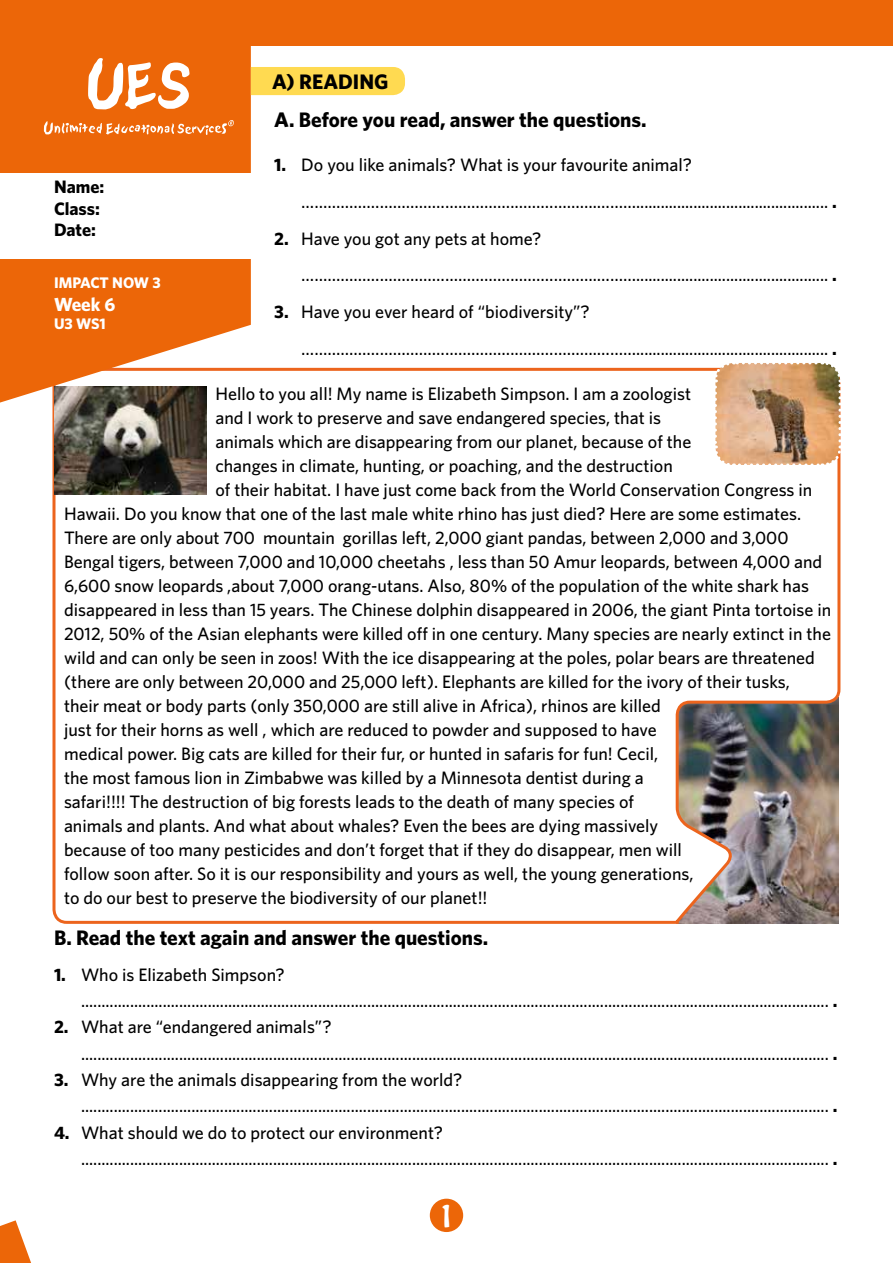
<style>
.page{position:relative;width:893px;height:1263px;background:#fff}
.page>*{position:absolute;margin:0;border:0;box-sizing:border-box;transform-origin:0 0}
.t1{font:27px "Hobo Std";color:#fff}
.t2{font:700 21px "Whitney";color:#000}
.t3{font:700 19.05px "Whitney";color:#fff}
.t4{font:500 18px/26.4px "Whitney";color:#000}
.t5{font:700 18px/21.6px "Whitney";color:#000}
.t6{font:700 15.3px "Whitney";letter-spacing:-.005em;color:#fff}
.s1{font-weight:700}
</style>
<div class="page">
<div style="left:0;top:0;width:893px;height:46px;background:#ec6608"></div>
<div style="left:430px;top:1199px;width:33px;height:33px;background:#ec6608;border-radius:50%"></div>
<svg style="left:0;top:1220px;width:31px;height:43px"></svg>
<svg style="left:52px;top:367px;width:789px;height:557px"></svg>
<svg style="left:0;top:46px;width:251px;height:357px;background:#ed7826"></svg>
<div style="left:0;top:173px;width:258px;height:85px;background:#fff"></div>
<div style="left:251px;top:67px;width:154px;height:28px;background:#ffda51"></div>
<img style="left:712px;top:363px;width:129px;height:105px">
<img style="left:54px;top:387px;width:153px;height:108px">
<svg style="left:88px;top:58px;width:101px;height:52px"></svg>
<svg style="left:44px;top:120px;width:190px;height:15px;background:#f08a42"></svg>
<p class="t2" style="left:272px;top:69px;width:118px">A) READING</p>
<p class="t5" style="left:54px;top:175px;width:52px">Name:<br>Class:<br>Date:</p>
<p class="t6" style="left:54px;top:273px;width:108px">IMPACT NOW 3</p>
<p class="t3" style="left:54px;top:293px;width:63px">Week 6</p>
<p class="t6" style="left:54px;top:315px;width:53px">U3 WS1</p>
<p class="t2" style="left:274px;top:107px;width:374px">A. Before you read, answer the questions.</p>
<p class="t4" style="left:301px;top:146px;width:537px;line-height:36.9px;text-indent:-27px"><span class="s1">1.</span> Do you like animals? What is your favourite animal? ………………………………………….……………….………............................................... <span class="s1">.</span></p>
<p class="t4" style="left:301px;top:219px;width:537px;line-height:36.9px;text-indent:-27px"><span class="s1">2.</span> Have you got any pets at home? ………………………………………….……………….………............................................... <span class="s1">.</span></p>
<p class="t4" style="left:301px;top:293px;width:537px;line-height:36.9px;text-indent:-27px"><span class="s1">3.</span> Have you ever heard of “biodiversity”? ………………………………………….……………….………............................................... <span class="s1">.</span></p>
<p class="t4" style="left:215px;top:380px;width:477px">Hello to you all! My name is Elizabeth Simpson. I am a zoologist</p>
<p class="t4" style="left:215px;top:404px;width:447px">and I work to preserve and save endangered species, that is</p>
<p class="t4" style="left:215px;top:428px;width:478px">animals which are disappearing from our planet, because of the</p>
<p class="t4" style="left:215px;top:452px;width:459px">changes in climate, hunting, or poaching, and the destruction</p>
<p class="t4" style="left:215px;top:476px;width:598px">of their habitat. I have just come back from the World Conservation Congress in</p>
<p class="t4" style="left:64px;top:500px;width:739px">Hawaii. Do you know that one of the last male white rhino has just died? Here are some estimates.</p>
<p class="t4" style="left:64px;top:524px;width:726px">There are only about 700 mountain gorillas left, 2,000 giant pandas, between 2,000 and 3,000</p>
<p class="t4" style="left:64px;top:548px;width:760px">Bengal tigers, between 7,000 and 10,000 cheetahs , less than 50 Amur leopards, between 4,000 and</p>
<p class="t4" style="left:64px;top:572px;width:746px">6,600 snow leopards ,about 7,000 orang-utans. Also, 80% of the population of the white shark has</p>
<p class="t4" style="left:64px;top:596px;width:769px">disappeared in less than 15 years. The Chinese dolphin disappeared in 2006, the giant Pinta tortoise in</p>
<p class="t4" style="left:64px;top:620px;width:768px">2012, 50% of the Asian elephants were killed off in one century. Many species are nearly extinct in the</p>
<p class="t4" style="left:64px;top:644px;width:752px">wild and can only be seen in zoos! With the ice disappearing at the poles, polar bears are threatened</p>
<p class="t4" style="left:64px;top:668px;width:727px">(there are only between 20,000 and 25,000 left). Elephants are killed for the ivory of their tusks,</p>
<p class="t4" style="left:64px;top:692px;width:598px">their meat or body parts (only 350,000 are still alive in Africa), rhinos are killed</p>
<p class="t4" style="left:64px;top:716px;width:594px">just for their horns as well , which are reduced to powder and supposed to have</p>
<p class="t4" style="left:64px;top:740px;width:596px">medical power. Big cats are killed for their fur, or hunted in safaris for fun! Cecil,</p>
<p class="t4" style="left:64px;top:764px;width:581px">the most famous lion in Zimbabwe was killed by a Minnesota dentist during a</p>
<p class="t4" style="left:64px;top:788px;width:572px">safari!!!! The destruction of big forests leads to the death of many species of</p>
<p class="t4" style="left:64px;top:812px;width:596px">animals and plants. And what about whales? Even the bees are dying massively</p>
<p class="t4" style="left:64px;top:836px;width:619px">because of too many pesticides and don’t forget that if they do disappear, men will</p>
<p class="t4" style="left:64px;top:860px;width:631px">follow soon after. So it is our responsibility and yours as well, the young generations,</p>
<p class="t4" style="left:64px;top:884px;width:425px">to do our best to preserve the biodiversity of our planet!!</p>
<p class="t2" style="left:54px;top:925px;width:436px">B. Read the text again and answer the questions.</p>
<p class="t4" style="left:81px;top:960px;width:758px;text-indent:-27px"><span class="s1">1.</span> Who is Elizabeth Simpson? ....................................................................................................................................................................................... <span class="s1">.</span></p>
<p class="t4" style="left:81px;top:1013px;width:758px;text-indent:-27px"><span class="s1">2.</span> What are “endangered animals”? ....................................................................................................................................................................................... <span class="s1">.</span></p>
<p class="t4" style="left:81px;top:1066px;width:758px;text-indent:-27px"><span class="s1">3.</span> Why are the animals disappearing from the world? ....................................................................................................................................................................................... <span class="s1">.</span></p>
<p class="t4" style="left:81px;top:1118px;width:758px;text-indent:-27px"><span class="s1">4.</span> What should we do to protect our environment? ....................................................................................................................................................................................... <span class="s1">.</span></p>
<h1 class="t1" style="left:439px;top:1197px;width:17px">1</h1>
</div>
